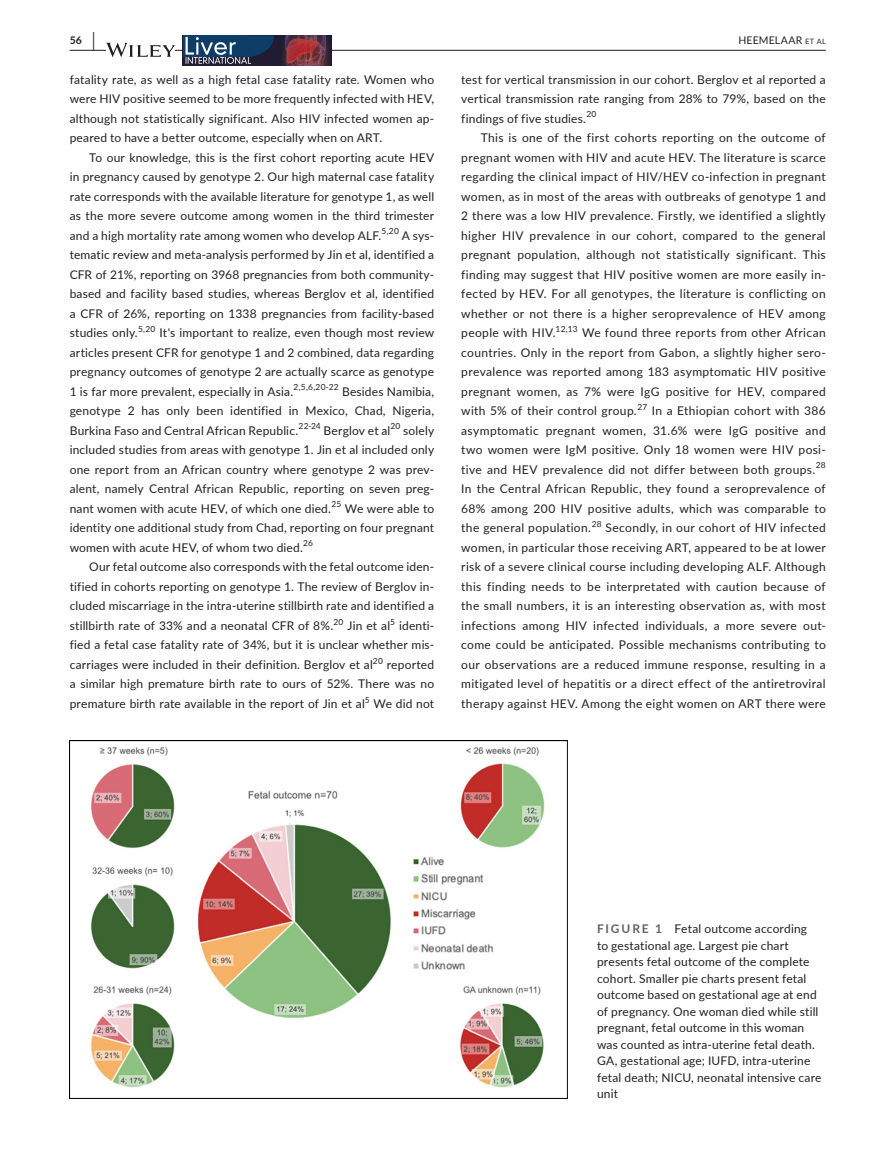
<style>
.page{position:relative;width:893px;height:1174px;background:#fff}
.page>*{position:absolute;margin:0;border:0;box-sizing:border-box;transform-origin:0 0}
.t1{font:12px/19.5px "Lato";letter-spacing:.015em;color:#231f20;text-align:justify}
.t2{font:10.5px "Lato";letter-spacing:.015em;color:#231f20}
.t3{font:700 10.5px "Lato";color:#231f20}
.t4{font:8.4px "Lato";letter-spacing:.02em;color:#231f20}
.s1{font-size:19.5px}
.s2{font-size:7.35px}
.s3{font-weight:700;color:#636366}
</style>
<div class="page">
<hr style="left:70px;top:50px;width:756px;height:1px;background:#231f20">
<svg style="left:106px;top:43px;width:69px;height:14px"></svg>
<img style="left:183px;top:35px;width:149px;height:30px">
<svg style="left:183px;top:35px;width:3px;height:22px"></svg>
<svg style="left:186px;top:35px;width:88px;height:29px;background:#365271"></svg>
<img style="left:70px;top:740px;width:497px;height:358px">
<p class="t3" style="left:70px;top:33px;width:27px">56 <span class="s1">|</span></p>
<p class="t2" style="left:738px;top:33px;width:84px">HEEMELAAR <span class="s2">et al</span></p>
<p class="t1" style="left:70px;top:69px;width:366px">fatality rate, as well as a high fetal case fatality rate. Women who were HIV positive seemed to be more frequently infected with HEV, although not statistically significant. Also HIV infected women ap&shy;peared to have a better outcome, especially when on ART.</p>
<p class="t1" style="left:70px;top:147px;width:366px;text-indent:20px">To our knowledge, this is the first cohort reporting acute HEV in pregnancy caused by genotype 2. Our high maternal case fatality rate corresponds with the available literature for genotype 1, as well as the more severe outcome among women in the third trimester and a high mortality rate among women who develop ALF.</p>
<p class="t1" style="left:461px;top:69px;width:366px">test for vertical transmission in our cohort. Berglov et al reported a vertical transmission rate ranging from 28% to 79%, based on the findings of five studies.</p>
<p class="t4" style="left:586px;top:108px;width:11px">20</p>
<p class="t1" style="left:461px;top:128px;width:366px;text-indent:20px">This is one of the first cohorts reporting on the outcome of pregnant women with HIV and acute HEV. The literature is scarce regarding the clinical impact of HIV/HEV co-infection in pregnant women, as in most of the areas with outbreaks of genotype 1 and 2 there was a low HIV prevalence. Firstly, we identified a slightly higher HIV prevalence in our cohort, compared to the general pregnant population, although not statistically significant. This finding may suggest that HIV positive women are more easily in&shy;fected by HEV. For all genotypes, the literature is conflicting on whether or not there is a higher seroprevalence of HEV among people with HIV.</p>
<p class="t4" style="left:382px;top:225px;width:19px">5,20</p>
<p class="t1" style="left:70px;top:225px;width:366px;text-indent:332px">A sys&shy;tematic review and meta-analysis performed by Jin et al, identified a CFR of 21%, reporting on 3968 pregnancies from both community&shy;based and facility based studies, whereas Berglov et al, identified a CFR of 26%, reporting on 1338 pregnancies from facility-based studies only.</p>
<p class="t4" style="left:138px;top:323px;width:19px">5,20</p>
<p class="t4" style="left:555px;top:323px;width:24px">12,13</p>
<p class="t1" style="left:70px;top:323px;width:366px;text-indent:90px">It's important to realize, even though most review articles present CFR for genotype 1 and 2 combined, data regarding pregnancy outcomes of genotype 2 are actually scarce as genotype 1 is far more prevalent, especially in Asia.</p>
<p class="t1" style="left:461px;top:323px;width:366px;text-indent:121px">We found three reports from other African countries. Only in the report from Gabon, a slightly higher sero&shy;prevalence was reported among 183 asymptomatic HIV positive pregnant women, as 7% were IgG positive for HEV, compared with 5% of their control group.</p>
<p class="t4" style="left:294px;top:381px;width:47px">2,5,6,20-22</p>
<p class="t1" style="left:70px;top:381px;width:366px;text-indent:272px">Besides Namibia, genotype 2 has only been identified in Mexico, Chad, Nigeria, Burkina Faso and Central African Republic.</p>
<p class="t4" style="left:637px;top:401px;width:11px">27</p>
<p class="t1" style="left:461px;top:401px;width:366px;text-indent:190px">In a Ethiopian cohort with 386 asymptomatic pregnant women, 31.6% were IgG positive and two women were IgM positive. Only 18 women were HIV posi&shy;tive and HEV prevalence did not differ between both groups.</p>
<p class="t4" style="left:299px;top:420px;width:24px">22-24</p>
<p class="t1" style="left:324px;top:420px;width:68px">Berglov et al</p>
<p class="t4" style="left:390px;top:420px;width:11px">20</p>
<p class="t1" style="left:70px;top:420px;width:366px;text-indent:333px">solely included studies from areas with genotype 1. Jin et al included only one report from an African country where genotype 2 was prev&shy;alent, namely Central African Republic, reporting on seven preg&shy;nant women with acute HEV, of which one died.</p>
<p class="t4" style="left:816px;top:459px;width:11px">28</p>
<p class="t1" style="left:461px;top:479px;width:366px">In the Central African Republic, they found a seroprevalence of 68% among 200 HIV positive adults, which was comparable to the general population.</p>
<p class="t4" style="left:331px;top:498px;width:11px">25</p>
<p class="t1" style="left:70px;top:498px;width:366px;text-indent:275px">We were able to identity one additional study from Chad, reporting on four pregnant women with acute HEV, of whom two died.</p>
<p class="t4" style="left:592px;top:518px;width:11px">28</p>
<p class="t1" style="left:461px;top:518px;width:366px;text-indent:144px">Secondly, in our cohort of HIV infected women, in particular those receiving ART, appeared to be at lower risk of a severe clinical course including developing ALF. Although this finding needs to be interpretated with caution because of the small numbers, it is an interesting observation as, with most infections among HIV infected individuals, a more severe out&shy;come could be anticipated. Possible mechanisms contributing to our observations are a reduced immune response, resulting in a mitigated level of hepatitis or a direct effect of the antiretroviral therapy against HEV. Among the eight women on ART there were</p>
<p class="t4" style="left:303px;top:537px;width:11px">26</p>
<p class="t1" style="left:70px;top:557px;width:366px;text-indent:20px">Our fetal outcome also corresponds with the fetal outcome iden&shy;tified in cohorts reporting on genotype 1. The review of Berglov in&shy;cluded miscarriage in the intra-uterine stillbirth rate and identified a stillbirth rate of 33% and a neonatal CFR of 8%.</p>
<p class="t4" style="left:334px;top:615px;width:11px">20</p>
<p class="t1" style="left:348px;top:615px;width:44px">Jin et al</p>
<p class="t4" style="left:390px;top:615px;width:6px">5</p>
<p class="t1" style="left:70px;top:615px;width:366px;text-indent:329px">identi&shy;fied a fetal case fatality rate of 34%, but it is unclear whether mis&shy;carriages were included in their definition. Berglov et al</p>
<p class="t4" style="left:373px;top:654px;width:11px">20</p>
<p class="t1" style="left:70px;top:654px;width:366px;text-indent:317px">reported a similar high premature birth rate to ours of 52%. There was no premature birth rate available in the report of Jin et al</p>
<p class="t4" style="left:365px;top:693px;width:6px">5</p>
<p class="t1" style="left:374px;top:693px;width:62px">We did not</p>
<p class="t1" style="left:597px;top:920px;width:226px;line-height:16.5px;text-align:left"><span class="s3">FIGURE 1</span> Fetal outcome according<br>to gestational age. Largest pie chart presents fetal outcome of the complete cohort. Smaller pie charts present fetal outcome based on gestational age at end of pregnancy. One woman died while still pregnant, fetal outcome in this woman was counted as intra-uterine fetal death.<br>GA, gestational age; IUFD, intra-uterine fetal death; NICU, neonatal intensive care unit</p>
</div>
